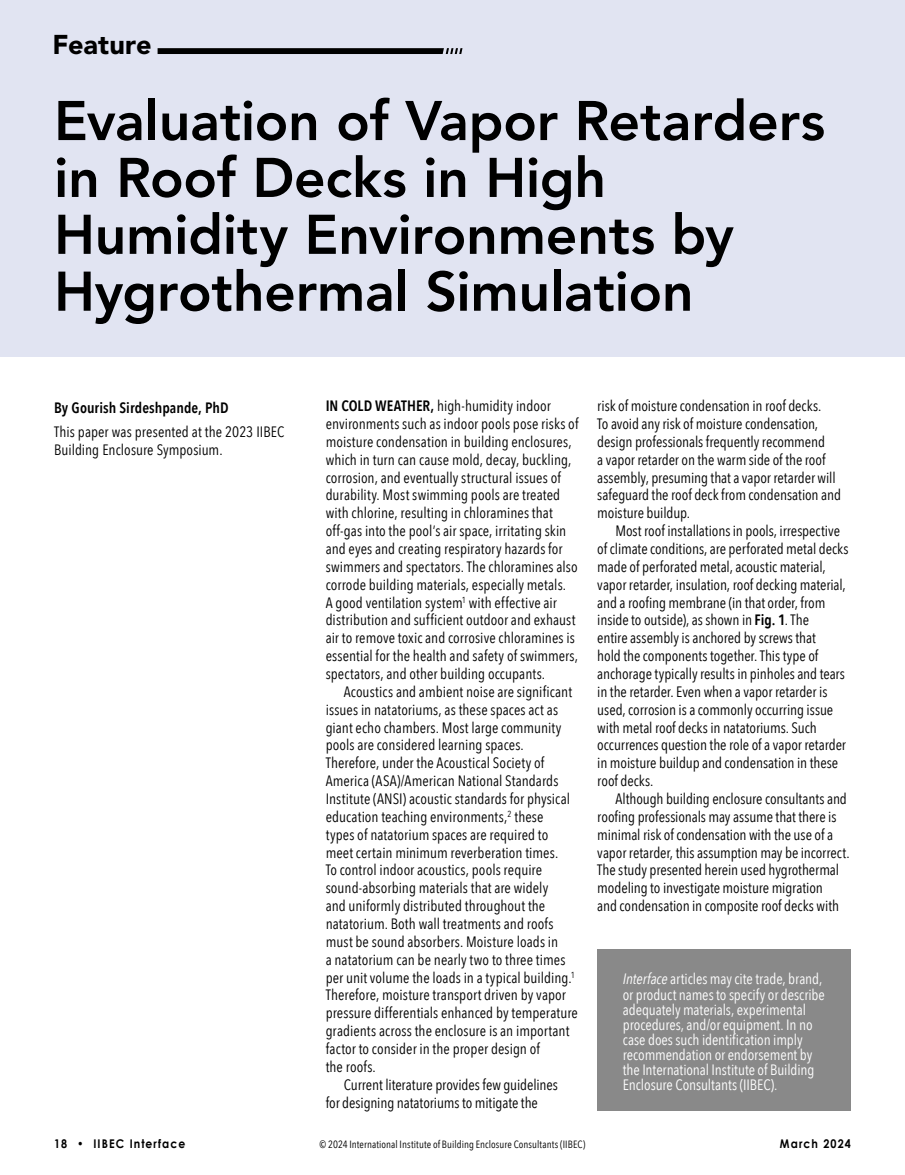
<style>
.page{position:relative;width:905px;height:1175px;background:#fff}
.page>*{position:absolute;margin:0;border:0;box-sizing:border-box;transform-origin:0 0}
.t1{font:800 55.2px/56.8px "Avenir LT Std";letter-spacing:-.005em;color:#000}
.t2{font:900 27px "Avenir LT Std";color:#000}
.t3{font:15px/17.9px "Avenir Next Condensed";color:#000}
.t4{font:15px/15px "Avenir Next Condensed";letter-spacing:-.005em;color:#fff}
.t5{font:600 15px "Avenir Next Condensed";letter-spacing:.005em;color:#000}
.t6{font:700 12px "Century Gothic";letter-spacing:.1em;color:#000;scale:.9 1}
.t7{font:10.5px "Avenir Next Condensed";letter-spacing:.01em;color:#000}
.s1{font-weight:600}
.s2{font-style:italic}
</style>
<div class="page">
<div style="left:0;top:0;width:904px;height:356px;background:#e1e4f2"></div>
<svg style="left:158px;top:48px;width:304px;height:6px;background:#0d0d0e"></svg>
<div style="left:597px;top:948px;width:253px;height:162px;background:#898989"></div>
<h2 class="t2" style="left:52px;top:28px;width:101px">Feature</h2>
<h1 class="t1" style="left:54px;top:93px;width:772px">Evaluation of Vapor Retarders in Roof Decks in High<br>Humidity Environments by<br>Hygrothermal Simulation</h1>
<p class="t5" style="left:54px;top:395px;width:176px">By Gourish Sirdeshpande, PhD</p>
<p class="t3" style="left:54px;top:422px;width:232px">This paper was presented at the 2023 IIBEC<br>Building Enclosure Symposium.</p>
<p class="t3" style="left:326px;top:396px;width:254px"><span class="s1">IN COLD WEATHER,</span> high-humidity indoor environments such as indoor pools pose risks of moisture condensation in building enclosures, which in turn can cause mold, decay, buckling, corrosion, and eventually structural issues of durability. Most swimming pools are treated with chlorine, resulting in chloramines that off-gas into the pool’s air space, irritating skin and eyes and creating respiratory hazards for swimmers and spectators. The chloramines also corrode building materials, especially metals.<br>A good ventilation system<sup>1</sup> with effective air distribution and sufficient outdoor and exhaust air to remove toxic and corrosive chloramines is essential for the health and safety of swimmers, spectators, and other building occupants.</p>
<p class="t3" style="left:326px;top:682px;width:254px;text-indent:18px">Acoustics and ambient noise are significant issues in natatoriums, as these spaces act as giant echo chambers. Most large community pools are considered learning spaces.<br>Therefore, under the Acoustical Society of America (ASA)/American National Standards Institute (ANSI) acoustic standards for physical education teaching environments,<sup>2</sup> these<br>types of natatorium spaces are required to meet certain minimum reverberation times.<br>To control indoor acoustics, pools require sound-absorbing materials that are widely<br>and uniformly distributed throughout the natatorium. Both wall treatments and roofs must be sound absorbers. Moisture loads in<br>a natatorium can be nearly two to three times per unit volume the loads in a typical building.<sup>1<br></sup>Therefore, moisture transport driven by vapor pressure differentials enhanced by temperature gradients across the enclosure is an important factor to consider in the proper design of<br>the roofs.</p>
<p class="t3" style="left:326px;top:1074px;width:234px;text-indent:18px">Current literature provides few guidelines for designing natatoriums to mitigate the</p>
<p class="t3" style="left:597px;top:396px;width:245px">risk of moisture condensation in roof decks.<br>To avoid any risk of moisture condensation, design professionals frequently recommend<br>a vapor retarder on the warm side of the roof assembly, presuming that a vapor retarder will safeguard the roof deck from condensation and moisture buildup.</p>
<p class="t3" style="left:597px;top:521px;width:253px;text-indent:18px">Most roof installations in pools, irrespective of climate conditions, are perforated metal decks made of perforated metal, acoustic material, vapor retarder, insulation, roof decking material, and a roofing membrane (in that order, from inside to outside), as shown in <span class="s1">Fig. 1</span>. The<br>entire assembly is anchored by screws that<br>hold the components together. This type of anchorage typically results in pinholes and tears in the retarder. Even when a vapor retarder is used, corrosion is a commonly occurring issue with metal roof decks in natatoriums. Such occurrences question the role of a vapor retarder in moisture buildup and condensation in these roof decks.</p>
<p class="t3" style="left:597px;top:789px;width:254px;text-indent:18px">Although building enclosure consultants and roofing professionals may assume that there is minimal risk of condensation with the use of a vapor retarder, this assumption may be incorrect.<br>The study presented herein used hygrothermal modeling to investigate moisture migration<br>and condensation in composite roof decks with</p>
<p class="t4" style="left:622px;top:971px;width:204px"><span class="s2">Interface</span> articles may cite trade, brand, or product names to specify or describe adequately materials, experimental procedures, and/or equipment. In no case does such identification imply recommendation or endorsement by the International Institute of Building Enclosure Consultants (IIBEC).</p>
<p class="t6" style="left:54px;top:1134px;width:147px">18 • IIBEC Interface</p>
<p class="t7" style="left:319px;top:1135px;width:267px">© 2024 International Institute of Building Enclosure Consultants (IIBEC)</p>
<p class="t6" style="left:780px;top:1134px;width:80px">March 2024</p>
</div>
